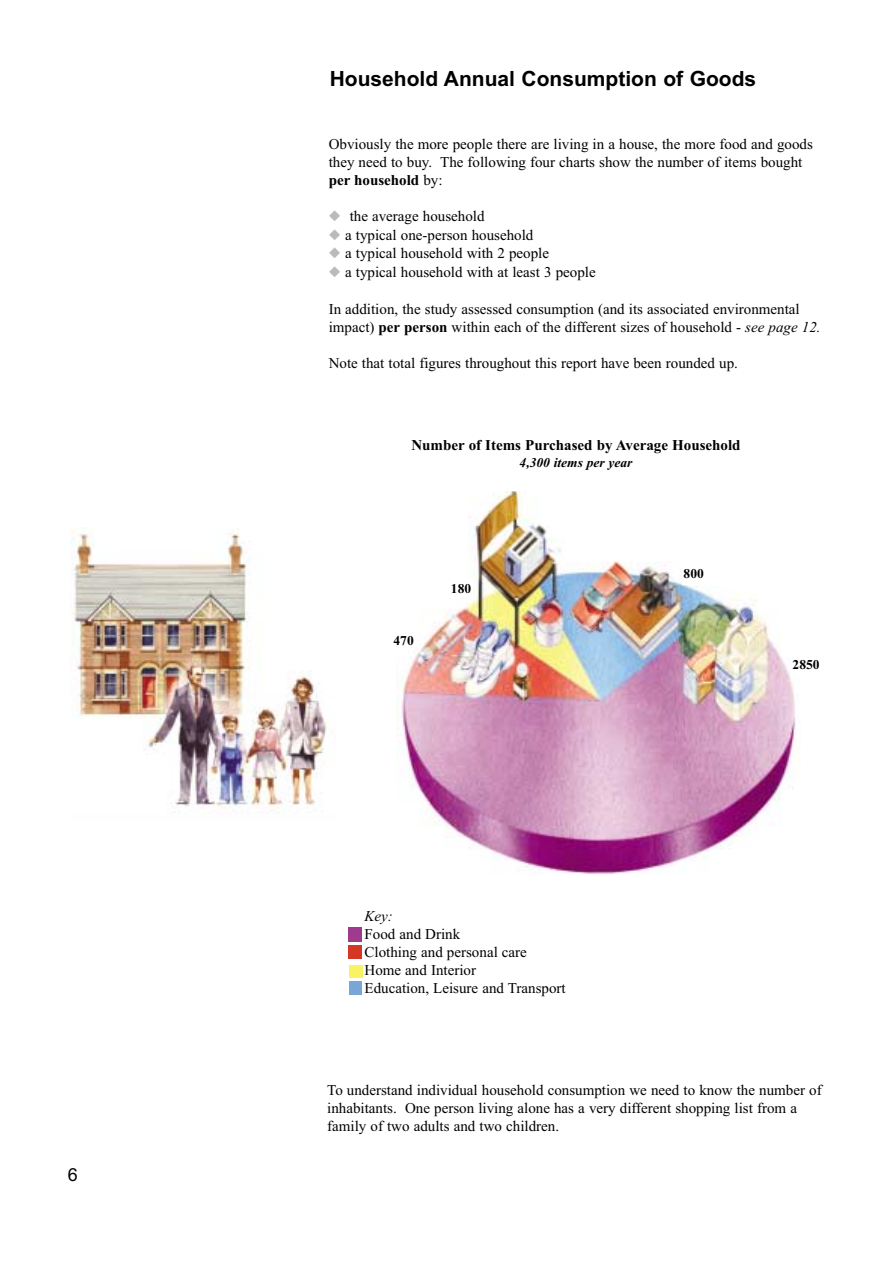
<style>
.page{position:relative;width:893px;height:1262px;background:#fff}
.page>*{position:absolute;margin:0;border:0;box-sizing:border-box;transform-origin:0 0}
.t1{font:700 21px "Arial";color:#000}
.t2{font:18px "Arial";color:#000}
.t3{font:15px/18px "Times New Roman";color:#000}
.t4{font:700 15px "Times New Roman";color:#000}
.t5{font:italic 15px "Times New Roman";color:#000}
.t6{font:italic 700 13.5px "Times New Roman";color:#000}
.t7{font:700 13.5px "Times New Roman";color:#000}
.s1{font-weight:700}
.s2{color:#bababa}
.s3{font-style:italic}
</style>
<div class="page">
<div style="left:348px;top:927px;width:13px;height:14px;background:#9f3b8c"></div>
<div style="left:348px;top:945px;width:13px;height:14px;background:#d53822"></div>
<div style="left:349px;top:965px;width:13px;height:12px;background:#f7f362"></div>
<div style="left:349px;top:981px;width:12px;height:13px;background:#79a6d7"></div>
<img style="left:397px;top:491px;width:401px;height:383px">
<div style="left:446px;top:578px;width:26px;height:19px;background:#fff"></div>
<div style="left:385px;top:630px;width:30px;height:19px;background:#fff"></div>
<div style="left:682px;top:567px;width:37px;height:17px;background:#fff"></div>
<div style="left:791px;top:657px;width:53px;height:17px;background:#fff"></div>
<img style="left:71px;top:527px;width:256px;height:286px">
<p class="t2" style="left:68px;top:1167px;width:12px">6</p>
<h1 class="t1" style="left:330px;top:71px;width:428px">Household Annual Consumption of Goods</h1>
<p class="t3" style="left:328px;top:136px;width:485px">Obviously the more people there are living in a house, the more food and goods they need to buy. The following four charts show the number of items bought <span class="s1">per household</span> by:</p>
<p class="t3" style="left:328px;top:208px;width:157px"><span class="s2">◆</span> the average household</p>
<p class="t3" style="left:328px;top:227px;width:206px"><span class="s2">◆</span> a typical one-person household</p>
<p class="t3" style="left:328px;top:246px;width:222px"><span class="s2">◆</span> a typical household with 2 people</p>
<p class="t3" style="left:328px;top:264px;width:268px"><span class="s2">◆</span> a typical household with at least 3 people</p>
<p class="t3" style="left:328px;top:301px;width:493px">In addition, the study assessed consumption (and its associated environmental impact) <span class="s1">per person</span> within each of the different sizes of household - <span class="s3">see page 12.</span></p>
<p class="t3" style="left:328px;top:355px;width:411px">Note that total figures throughout this report have been rounded up.</p>
<p class="t4" style="left:411px;top:440px;width:330px">Number of Items Purchased by Average Household</p>
<p class="t6" style="left:519px;top:457px;width:114px">4,300 items per year</p>
<p class="t7" style="left:393px;top:636px;width:22px">470</p>
<p class="t7" style="left:451px;top:584px;width:22px">180</p>
<p class="t5" style="left:364px;top:911px;width:30px">Key:</p>
<p class="t3" style="left:364px;top:926px;width:203px">Food and Drink<br>Clothing and personal care<br>Home and Interior<br>Education, Leisure and Transport</p>
<p class="t7" style="left:683px;top:569px;width:22px">800</p>
<p class="t7" style="left:792px;top:659px;width:28px">2850</p>
<p class="t3" style="left:327px;top:1082px;width:496px">To understand individual household consumption we need to know the number of inhabitants. One person living alone has a very different shopping list from a family of two adults and two children.</p>
</div>
